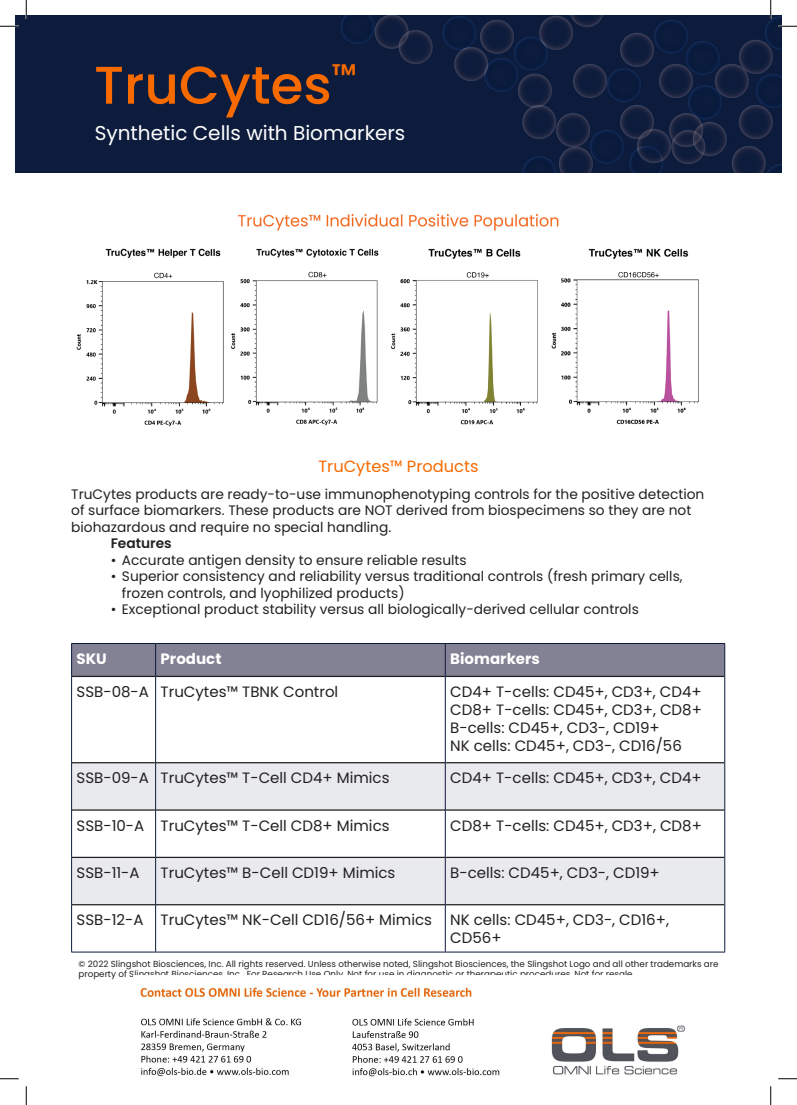
<style>
.page{position:relative;width:797px;height:1105px;background:#fff}
.page>*{position:absolute;margin:0;border:0;box-sizing:border-box;transform-origin:0 0}
.t1{font:500 53.12px "Poppins";color:#f76a00}
.t2{font:20px "Poppins";color:#fff}
.t3{font:16.25px "Poppins";color:#f76a00}
.t4{font:15px/18px "Poppins";color:#231f20}
.t5{font:700 15px "Poppins";color:#fff}
.t6{font:13.75px/16.5px "Poppins";color:#231f20}
.t7{font:600 13.75px "Poppins";color:#231f20}
.t8{font:8.75px/10.5px "Poppins";color:#231f20}
</style>
<div class="page">
<img style="left:76px;top:214px;width:623px;height:213px">
<img style="left:15px;top:15px;width:767px;height:157px">
<div style="left:72px;top:644px;width:652px;height:32px;background:#838194"></div>
<svg style="left:72px;top:763px;width:652px;height:141px;fill:#e9eaed"></svg>
<hr style="left:72px;top:676px;width:83px;height:1px;background:#231f20">
<hr style="left:156px;top:676px;width:289px;height:1px;background:#231f20">
<hr style="left:445px;top:676px;width:279px;height:1px;background:#231f20">
<hr style="left:72px;top:762px;width:83px;height:1px;background:#231f20">
<hr style="left:156px;top:762px;width:289px;height:1px;background:#231f20">
<hr style="left:445px;top:762px;width:279px;height:1px;background:#231f20">
<hr style="left:72px;top:809px;width:83px;height:2px;background:#231f20">
<hr style="left:156px;top:809px;width:289px;height:2px;background:#231f20">
<hr style="left:445px;top:809px;width:279px;height:2px;background:#231f20">
<hr style="left:72px;top:857px;width:83px;height:1px;background:#231f20">
<hr style="left:156px;top:857px;width:289px;height:1px;background:#231f20">
<hr style="left:445px;top:857px;width:279px;height:1px;background:#231f20">
<hr style="left:72px;top:904px;width:83px;height:1px;background:#231f20">
<hr style="left:156px;top:904px;width:289px;height:1px;background:#231f20">
<hr style="left:445px;top:904px;width:279px;height:1px;background:#231f20">
<hr style="left:71px;top:643px;width:85px;height:1px;background:#0b1a3b">
<hr style="left:71px;top:644px;width:1px;height:32px;background:#0b1a3b">
<hr style="left:156px;top:643px;width:289px;height:1px;background:#0b1a3b">
<hr style="left:155px;top:644px;width:1px;height:32px;background:#0b1a3b">
<hr style="left:445px;top:643px;width:280px;height:1px;background:#0b1a3b">
<hr style="left:445px;top:644px;width:1px;height:32px;background:#0b1a3b">
<hr style="left:724px;top:644px;width:1px;height:32px;background:#0b1a3b">
<hr style="left:71px;top:676px;width:1px;height:87px;background:#0b1a3b">
<hr style="left:155px;top:676px;width:1px;height:87px;background:#0b1a3b">
<hr style="left:445px;top:676px;width:1px;height:87px;background:#0b1a3b">
<hr style="left:724px;top:676px;width:1px;height:87px;background:#0b1a3b">
<hr style="left:71px;top:763px;width:1px;height:47px;background:#0b1a3b">
<hr style="left:155px;top:763px;width:1px;height:47px;background:#0b1a3b">
<hr style="left:445px;top:763px;width:1px;height:47px;background:#0b1a3b">
<hr style="left:724px;top:763px;width:1px;height:47px;background:#0b1a3b">
<hr style="left:71px;top:810px;width:1px;height:47px;background:#0b1a3b">
<hr style="left:155px;top:810px;width:1px;height:47px;background:#0b1a3b">
<hr style="left:445px;top:810px;width:1px;height:47px;background:#0b1a3b">
<hr style="left:724px;top:810px;width:1px;height:47px;background:#0b1a3b">
<hr style="left:71px;top:857px;width:1px;height:48px;background:#0b1a3b">
<hr style="left:155px;top:857px;width:1px;height:48px;background:#0b1a3b">
<hr style="left:445px;top:857px;width:1px;height:48px;background:#0b1a3b">
<hr style="left:724px;top:857px;width:1px;height:48px;background:#0b1a3b">
<hr style="left:71px;top:905px;width:1px;height:47px;background:#0b1a3b">
<hr style="left:155px;top:905px;width:1px;height:47px;background:#0b1a3b">
<hr style="left:445px;top:905px;width:1px;height:47px;background:#0b1a3b">
<hr style="left:724px;top:905px;width:1px;height:47px;background:#0b1a3b">
<hr style="left:71px;top:952px;width:85px;height:1px;background:#0b1a3b">
<hr style="left:156px;top:952px;width:289px;height:1px;background:#0b1a3b">
<hr style="left:445px;top:952px;width:280px;height:1px;background:#0b1a3b">
<svg style="left:0;top:25px;width:19px;height:2px"></svg>
<svg style="left:778px;top:25px;width:19px;height:2px"></svg>
<svg style="left:0;top:1078px;width:19px;height:1px"></svg>
<svg style="left:778px;top:1078px;width:19px;height:1px"></svg>
<svg style="left:25px;top:0;width:2px;height:19px"></svg>
<svg style="left:25px;top:1086px;width:2px;height:19px"></svg>
<svg style="left:770px;top:0;width:1px;height:19px"></svg>
<svg style="left:770px;top:1086px;width:1px;height:19px"></svg>
<img style="left:140px;top:986px;width:545px;height:91px">
<p class="t1" style="left:94px;top:54px;width:264px">TruCytes<sup>™</sup></p>
<p class="t2" style="left:95px;top:121px;width:312px">Synthetic Cells with Biomarkers</p>
<p class="t3" style="left:318px;top:457px;width:161px">TruCytes™ Products</p>
<p class="t6" style="left:71px;top:486px;width:634px">TruCytes products are ready-to-use immunophenotyping controls for the positive detection of surface biomarkers. These products are NOT derived from biospecimens so they are not biohazardous and require no special handling.</p>
<p class="t7" style="left:111px;top:536px;width:63px">Features</p>
<p class="t6" style="left:111px;top:552px;width:357px">• Accurate antigen density to ensure reliable results</p>
<p class="t6" style="left:122px;top:568px;width:562px;text-indent:-11px">• Superior consistency and reliability versus traditional controls (fresh primary cells, frozen controls, and lyophilized products)</p>
<p class="t6" style="left:111px;top:601px;width:529px">• Exceptional product stability versus all biologically-derived cellular controls</p>
<p class="t5" style="left:77px;top:650px;width:32px">SKU</p>
<p class="t5" style="left:161px;top:650px;width:62px">Product</p>
<p class="t5" style="left:450px;top:650px;width:91px">Biomarkers</p>
<p class="t4" style="left:77px;top:683px;width:74px">SSB-08-A</p>
<p class="t4" style="left:161px;top:683px;width:179px">TruCytes™ TBNK Control</p>
<p class="t4" style="left:450px;top:683px;width:253px">CD4+ T-cells: CD45+, CD3+, CD4+</p>
<p class="t4" style="left:450px;top:701px;width:253px">CD8+ T-cells: CD45+, CD3+, CD8+</p>
<p class="t4" style="left:450px;top:719px;width:211px">B-cells: CD45+, CD3-, CD19+</p>
<p class="t4" style="left:450px;top:737px;width:233px">NK cells: CD45+, CD3-, CD16/56</p>
<p class="t4" style="left:77px;top:769px;width:74px">SSB-09-A</p>
<p class="t4" style="left:161px;top:769px;width:230px">TruCytes™ T-Cell CD4+ Mimics</p>
<p class="t4" style="left:450px;top:769px;width:253px">CD4+ T-cells: CD45+, CD3+, CD4+</p>
<p class="t4" style="left:77px;top:817px;width:69px">SSB-10-A</p>
<p class="t4" style="left:161px;top:817px;width:230px">TruCytes™ T-Cell CD8+ Mimics</p>
<p class="t4" style="left:450px;top:817px;width:253px">CD8+ T-cells: CD45+, CD3+, CD8+</p>
<p class="t4" style="left:77px;top:864px;width:65px">SSB-11-A</p>
<p class="t4" style="left:161px;top:864px;width:236px">TruCytes™ B-Cell CD19+ Mimics</p>
<p class="t4" style="left:450px;top:864px;width:211px">B-cells: CD45+, CD3-, CD19+</p>
<p class="t4" style="left:77px;top:911px;width:68px">SSB-12-A</p>
<p class="t4" style="left:161px;top:911px;width:273px">TruCytes™ NK-Cell CD16/56+ Mimics</p>
<p class="t4" style="left:450px;top:911px;width:220px">NK cells: CD45+, CD3-, CD16+,<br>CD56+</p>
<p class="t8" style="left:79px;top:958px;width:641px">© 2022 Slingshot Biosciences, Inc. All rights reserved. Unless otherwise noted, Slingshot Biosciences, the Slingshot Logo and all other trademarks are property of Slingshot Biosciences, Inc. For Research Use Only. Not for use in diagnostic or therapeutic procedures. Not for resale.</p>
</div>
